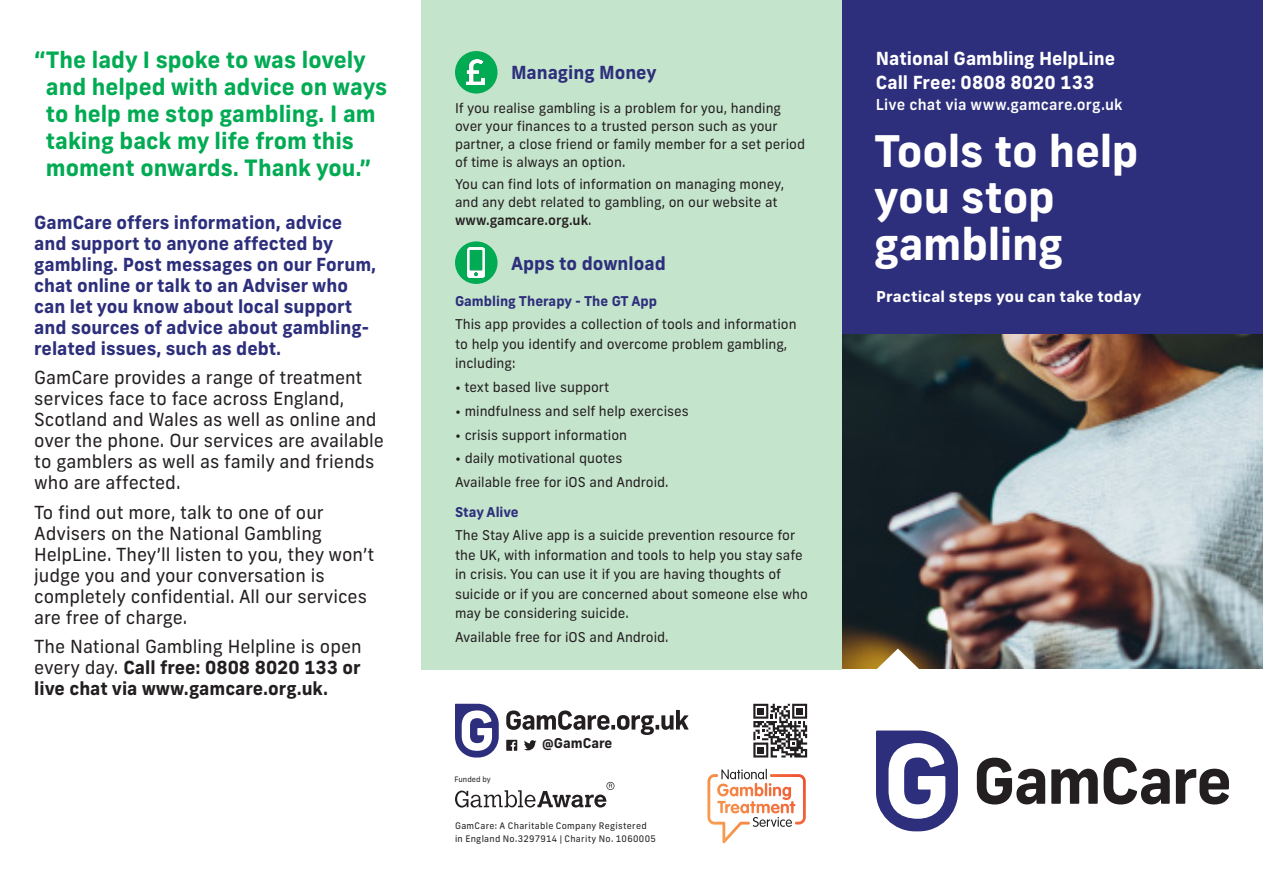
<style>
.page{position:relative;width:1263px;height:893px;background:#fff}
.page>*{position:absolute;margin:0;border:0;box-sizing:border-box;transform-origin:0 0}
.Big_header_text{font:700 43.5px/46.5px "Frank New";letter-spacing:-.01em;color:#fff}
.t1{font:700 22.5px/27px "Frank New";color:#00ab53}
.t2{font:18px/21px "Frank New";color:#231f20}
.t3{font:700 18px/21px "Frank New";color:#2d2f7c}
.t4{font:700 18px/21px "Frank New";color:#231f20;text-align:justify}
.Bold_body_text{font:700 18px/24px "Frank New";color:#fff}
.t5{font:700 15px "Frank New";letter-spacing:.01em;color:#fff;scale:1.05 1}
.Bold_body_text-2{font:500 15px "Frank New";letter-spacing:.015em;color:#fff}
.t6{font:13.5px/19.5px "Frank New";color:#231f20}
.t7{font:700 13.5px "Frank New";color:#2d2f7c}
.t8{font:700 13.5px "Frank New";color:#231f20}
.t9{font:9px/13.5px "Frank New";letter-spacing:.035em;color:#231f20}
.Bold_body_text-3{font:7.5px "Frank New";color:#231f20}
.s1{font-weight:400}
.s2{font-weight:500}
</style>
<div class="page">
<div style="left:842px;top:0;width:421px;height:351px;background:#2d2f7c"></div>
<img style="left:842px;top:335px;width:421px;height:334px">
<div style="left:421px;top:0;width:421px;height:670px;background:#c5e4cc"></div>
<svg style="left:876px;top:649px;width:44px;height:20px"></svg>
<svg style="left:977px;top:758px;width:68px;height:46px"></svg>
<svg style="left:1051px;top:758px;width:119px;height:46px"></svg>
<svg style="left:1176px;top:769px;width:53px;height:35px"></svg>
<svg style="left:876px;top:730px;width:82px;height:101px"></svg>
<div style="left:455px;top:241px;width:42px;height:43px;background:#00ab53;border-radius:50%"></div>
<div style="left:455px;top:51px;width:42px;height:43px;background:#00ab53;border-radius:50%"></div>
<img style="left:466px;top:60px;width:18px;height:25px">
<img style="left:468px;top:248px;width:17px;height:30px">
<svg style="left:455px;top:782px;width:159px;height:26px"></svg>
<svg style="left:455px;top:704px;width:44px;height:53px"></svg>
<svg style="left:506px;top:710px;width:183px;height:41px"></svg>
<svg style="left:753px;top:704px;width:54px;height:53px"></svg>
<svg style="left:707px;top:769px;width:99px;height:74px"></svg>
<p class="t1" style="left:46px;top:46px;width:343px;text-indent:-12px">“The lady I spoke to was lovely and helped with advice on ways to help me stop gambling. I am taking back my life from this moment onwards. Thank you.”</p>
<p class="t3" style="left:34px;top:212px;width:343px">GamCare offers information, advice and support to anyone affected by gambling. Post messages on our Forum, chat online or talk to an Adviser who can let you know about local support and sources of advice about gambling&shy;related issues, such as debt.</p>
<p class="t2" style="left:34px;top:367px;width:351px">GamCare provides a range of treatment services face to face across England, Scotland and Wales as well as online and over the phone. Our services are available to gamblers as well as family and friends who are affected.</p>
<p class="t2" style="left:34px;top:502px;width:342px">To find out more, talk to one of our Advisers on the National Gambling HelpLine. They’ll listen to you, they won’t judge you and your conversation is completely confidential. All our services are free of charge.</p>
<p class="t4" style="left:34px;top:636px;width:329px"><span class="s1">The National Gambling Helpline is open every day.</span> Call free: 0808 8020 133 or live chat via www.gamcare.org.uk.</p>
<p class="t3" style="left:511px;top:62px;width:147px">Managing Money</p>
<p class="t6" style="left:455px;top:99px;width:352px;line-height:18px">If you realise gambling is a problem for you, handing over your finances to a trusted person such as your partner, a close friend or family member for a set period of time is always an option.</p>
<p class="t6" style="left:455px;top:175px;width:331px;line-height:18px">You can find lots of information on managing money, and any debt related to gambling, on our website at <span class="s2">www.gamcare.org.uk</span>.</p>
<p class="t3" style="left:511px;top:252px;width:156px">Apps to download</p>
<p class="t7" style="left:455px;top:292px;width:204px">Gambling Therapy - The GT App</p>
<p class="t6" style="left:455px;top:315px;width:343px">This app provides a collection of tools and information to help you identify and overcome problem gambling, including:</p>
<p class="t6" style="left:455px;top:377px;width:156px">• text based live support</p>
<p class="t6" style="left:455px;top:401px;width:235px">• mindfulness and self help exercises</p>
<p class="t6" style="left:455px;top:425px;width:174px">• crisis support information</p>
<p class="t6" style="left:455px;top:449px;width:169px">• daily motivational quotes</p>
<p class="t6" style="left:455px;top:472px;width:215px">Available free for iOS and Android.</p>
<p class="t7" style="left:455px;top:503px;width:65px">Stay Alive</p>
<p class="t6" style="left:455px;top:526px;width:354px">The Stay Alive app is a suicide prevention resource for the UK, with information and tools to help you stay safe in crisis. You can use it if you are having thoughts of suicide or if you are concerned about someone else who may be considering suicide.</p>
<p class="t6" style="left:455px;top:627px;width:215px">Available free for iOS and Android.</p>
<p class="Bold_body_text-3" style="left:455px;top:775px;width:38px">Funded by</p>
<p class="t8" style="left:542px;top:734px;width:72px">@GamCare</p>
<p class="t9" style="left:455px;top:819px;width:202px">GamCare: A Charitable Company Registered in England No.3297914 | Charity No. 1060005</p>
<p class="Bold_body_text" style="left:876px;top:46px;width:241px">National Gambling HelpLine<br>Call Free: 0808 8020 133</p>
<p class="Bold_body_text-2" style="left:876px;top:95px;width:248px">Live chat via www.gamcare.org.uk</p>
<p class="Big_header_text" style="left:874px;top:127px;width:266px">Tools to help you stop gambling</p>
<p class="t5" style="left:876px;top:287px;width:254px">Practical steps you can take today</p>
</div>
